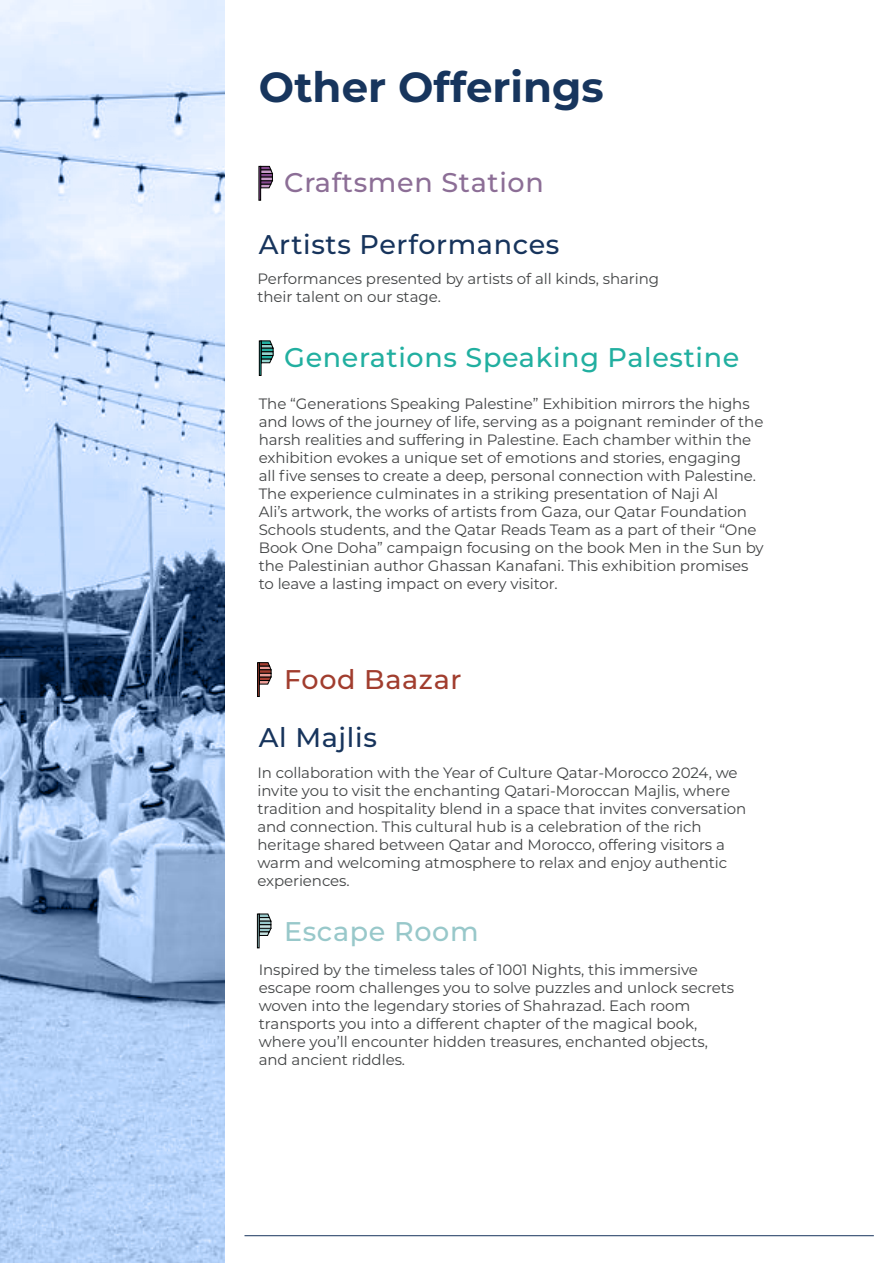
<style>
.page{position:relative;width:893px;height:1263px;background:#fff}
.page>*{position:absolute;margin:0;border:0;box-sizing:border-box;transform-origin:0 0}
.t1{font:700 42px "Montserrat";color:#17355d}
.t2{font:500 27px "Montserrat";letter-spacing:.025em;color:#21afa0}
.t3{font:500 27px "Montserrat";letter-spacing:.025em;color:#17345c}
.t4{font:500 27px "Montserrat";letter-spacing:.025em;color:#8c6e96}
.t5{font:500 27px "Montserrat";letter-spacing:.025em;color:#a13d2e}
.t6{font:500 27px "Montserrat";letter-spacing:.025em;color:#98c8ca}
.t7{font:15px/18px "Montserrat";letter-spacing:-.005em;color:#424445}
</style>
<div class="page">
<svg style="left:0;top:1px;width:225px;height:1261px"></svg>
<hr style="left:244px;top:1235px;width:630px;height:1px;background:#17345c">
<svg style="left:261px;top:166px;width:12px;height:23px"></svg>
<div style="left:259px;top:166px;width:2px;height:34px;border:1px solid #000"></div>
<svg style="left:259px;top:914px;width:12px;height:22px"></svg>
<div style="left:257px;top:914px;width:2px;height:34px;border:1px solid #000"></div>
<svg style="left:261px;top:341px;width:13px;height:23px"></svg>
<div style="left:259px;top:341px;width:2px;height:35px;border:1px solid #000"></div>
<svg style="left:259px;top:662px;width:13px;height:23px"></svg>
<div style="left:257px;top:662px;width:2px;height:35px;border:1px solid #000"></div>
<h1 class="t1" style="left:259px;top:57px;width:347px">Other Offerings</h1>
<h2 class="t4" style="left:284px;top:164px;width:261px">Craftsmen Station</h2>
<h2 class="t3" style="left:259px;top:225px;width:302px">Artists Performances</h2>
<p class="t7" style="left:257px;top:269px;width:403px">Performances presented by artists of all kinds, sharing their talent on our stage.</p>
<h2 class="t2" style="left:284px;top:338px;width:457px">Generations Speaking Palestine</h2>
<p class="t7" style="left:259px;top:394px;width:506px">The “Generations Speaking Palestine” Exhibition mirrors the highs and lows of the journey of life, serving as a poignant reminder of the harsh realities and suffering in Palestine. Each chamber within the exhibition evokes a unique set of emotions and stories, engaging<br>all five senses to create a deep, personal connection with Palestine.<br>The experience culminates in a striking presentation of Naji Al<br>Ali s’ artwork, the works of artists from Gaza, our Qatar Foundation Schools students, and the Qatar Reads Team as a part of their “One Book One Doha” campaign focusing on the book Men in the Sun by the Palestinian author Ghassan Kanafani. This exhibition promises to leave a lasting impact on every visitor.</p>
<h2 class="t5" style="left:284px;top:660px;width:179px">Food Baazar</h2>
<h2 class="t3" style="left:259px;top:719px;width:120px">Al Majlis</h2>
<p class="t7" style="left:257px;top:763px;width:490px">In collaboration with the Year of Culture Qatar-Morocco 2024, we invite you to visit the enchanting Qatari-Moroccan Majlis, where tradition and hospitality blend in a space that invites conversation and connection. This cultural hub is a celebration of the rich heritage shared between Qatar and Morocco, offering visitors a warm and welcoming atmosphere to relax and enjoy authentic experiences.</p>
<h2 class="t6" style="left:284px;top:913px;width:196px">Escape Room</h2>
<p class="t7" style="left:259px;top:960px;width:477px">Inspired by the timeless tales of 1001 Nights, this immersive escape room challenges you to solve puzzles and unlock secrets woven into the legendary stories of Shahrazad. Each room transports you into a different chapter of the magical book, where you l l’ encounter hidden treasures, enchanted objects, and ancient riddles.</p>
</div>
